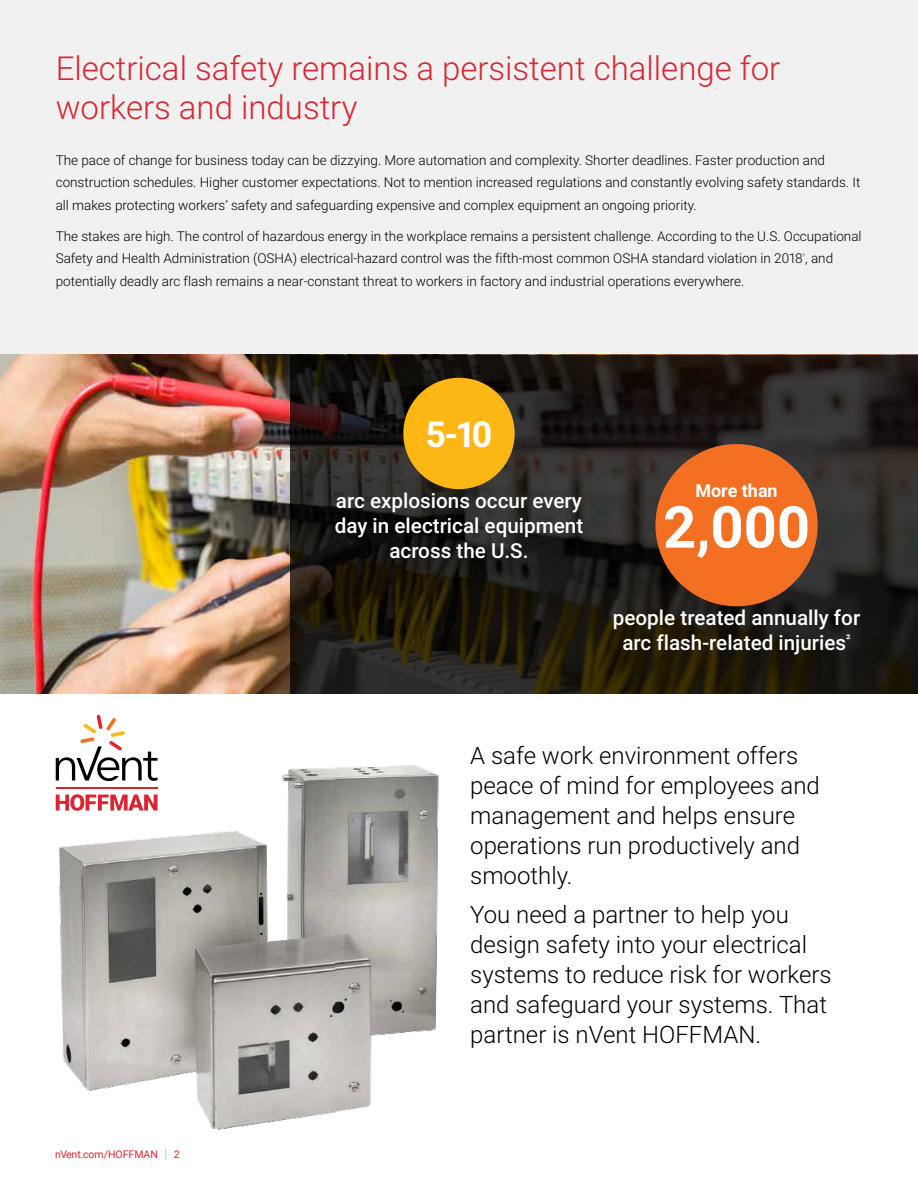
<style>
.page{position:relative;width:918px;height:1188px;background:#fff}
.page>*{position:absolute;margin:0;border:0;box-sizing:border-box;transform-origin:0 0}
.t1{font:700 57.9px "Roboto";color:#fff}
.t2{font:700 35.85px "Roboto";color:#fff}
.t3{font:300 33px/39px "Roboto";color:#d92632}
.t4{font:300 24px/30px "Roboto";color:#000}
.t5{font:500 20.7px/24.8px "Roboto";color:#fff;text-align:center}
.t6{font:700 18px "Roboto";color:#fff}
.t7{font:300 13.5px/22.5px "Roboto";color:#000}
.t8{font:10.5px "Roboto";color:#d92632}
.s1{font-weight:300;font-size:12.6px;color:#90969e}
</style>
<div class="page">
<div style="left:0;top:0;width:918px;height:355px;background:#f1f1f2"></div>
<img style="left:0;top:355px;width:291px;height:338px">
<svg style="left:291px;top:355px;width:627px;height:338px;background:#221e18"></svg>
<div style="left:403px;top:378px;width:112px;height:111px;background:#fdb714;border-radius:50%"></div>
<div style="left:655px;top:444px;width:163px;height:162px;background:#f36f21;border-radius:50%"></div>
<img style="left:55px;top:758px;width:384px;height:372px">
<svg style="left:56px;top:794px;width:102px;height:17px"></svg>
<hr style="left:56px;top:787px;width:102px;height:1px;background:#d92633">
<svg style="left:56px;top:715px;width:102px;height:66px"></svg>
<h3 class="t3" style="left:56px;top:48px;width:726px">Electrical safety remains a persistent challenge for workers and industry</h3>
<p class="t7" style="left:56px;top:148px;width:806px">The pace of change for business today can be dizzying. More automation and complexity. Shorter deadlines. Faster production and construction schedules. Higher customer expectations. Not to mention increased regulations and constantly evolving safety standards. It all makes protecting workers’ safety and safeguarding expensive and complex equipment an ongoing priority.</p>
<p class="t7" style="left:56px;top:224px;width:807px">The stakes are high. The control of hazardous energy in the workplace remains a persistent challenge. According to the U.S. Occupational<br>Safety and Health Administration (OSHA) electrical-hazard control was the fifth-most common OSHA standard violation in 2018<sup>¹</sup>, and potentially deadly arc flash remains a near-constant threat to workers in factory and industrial operations everywhere.</p>
<h2 class="t2" style="left:426px;top:409px;width:68px">5-10</h2>
<h3 class="t5" style="left:335px;top:488px;width:250px">arc explosions occur every day in electrical equipment across the U.S.</h3>
<h3 class="t6" style="left:695px;top:478px;width:84px">More than</h3>
<h1 class="t1" style="left:663px;top:486px;width:149px">2,000</h1>
<h3 class="t5" style="left:613px;top:605px;width:249px">people treated annually for arc flash-related injuries<sup>²</sup></h3>
<p class="t8" style="left:55px;top:1147px;width:126px">nVent.com/HOFFMAN <span class="s1">|</span> 2</p>
<h3 class="t4" style="left:470px;top:740px;width:351px">A safe work environment offers peace of mind for employees and management and helps ensure operations run productively and smoothly.</h3>
<h3 class="t4" style="left:470px;top:898px;width:363px">You need a partner to help you design safety into your electrical systems to reduce risk for workers and safeguard your systems. That partner is nVent HOFFMAN.</h3>
</div>
